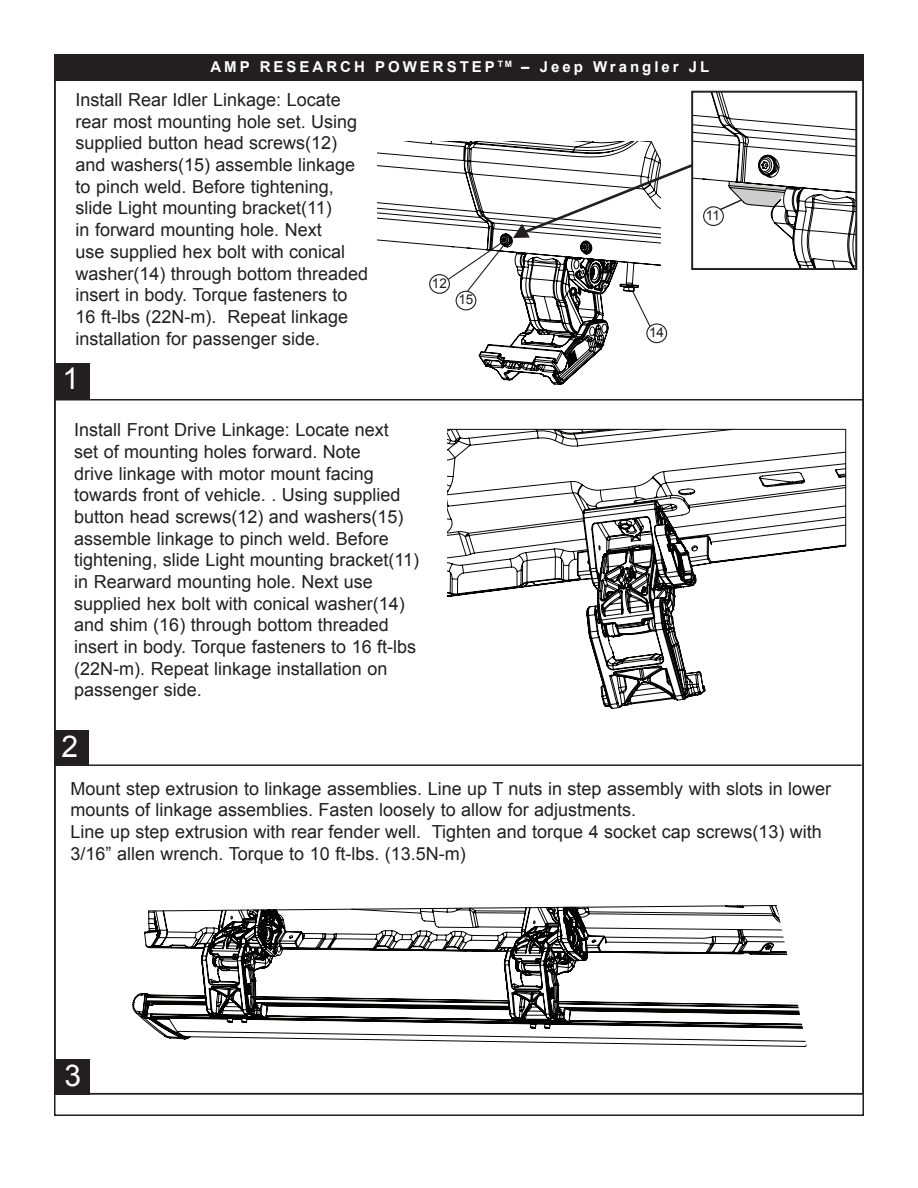
<style>
.page{position:relative;width:918px;height:1188px;background:#fff}
.page>*{position:absolute;margin:0;border:0;box-sizing:border-box;transform-origin:0 0}
.t1{font:30px "Arial";color:#fff}
.t2{font:18px/21.8px "Arial";color:#231f20}
.t3{font:700 15px "Arial";letter-spacing:.2em;color:#fff}
.t4{font:13.5px "Arial";color:#231f20}
</style>
<div class="page">
<div style="left:54px;top:55px;width:809px;height:26px;background:#231f20"></div>
<hr style="left:54px;top:399px;width:809px;height:1px;background:#231f20">
<hr style="left:54px;top:764px;width:808px;height:2px;background:#231f20">
<svg style="left:447px;top:428px;width:400px;height:281px"></svg>
<svg style="left:132px;top:905px;width:675px;height:142px"></svg>
<svg style="left:478px;top:344px;width:127px;height:41px"></svg>
<svg style="left:378px;top:92px;width:478px;height:252px"></svg>
<div style="left:55px;top:363px;width:35px;height:36px;background:#231f20"></div>
<div style="left:54px;top:730px;width:34px;height:36px;background:#231f20"></div>
<div style="left:55px;top:1059px;width:35px;height:36px;background:#231f20"></div>
<p class="t3" style="left:210px;top:57px;width:500px">AMP RESEARCH POWERSTEP <sup>TM</sup> – Jeep Wrangler JL</p>
<p class="t2" style="left:76px;top:89px;width:294px">Install Rear Idler Linkage: Locate rear most mounting hole set. Using supplied button head screws(12) and washers(15) assemble linkage to pinch weld. Before tightening, slide Light mounting bracket(11)<br>in forward mounting hole. Next<br>use supplied hex bolt with conical washer(14) through bottom threaded insert in body. Torque fasteners to 16 ft-lbs (22N-m). Repeat linkage installation for passenger side.</p>
<p class="t4" style="left:706px;top:206px;width:16px">11</p>
<p class="t4" style="left:432px;top:274px;width:17px">12</p>
<p class="t4" style="left:458px;top:291px;width:17px">15</p>
<p class="t4" style="left:649px;top:323px;width:17px">14</p>
<h1 class="t1" style="left:63px;top:359px;width:18px">1</h1>
<p class="t2" style="left:74px;top:419px;width:346px">Install Front Drive Linkage: Locate next<br>set of mounting holes forward. Note<br>drive linkage with motor mount facing towards front of vehicle. . Using supplied button head screws(12) and washers(15) assemble linkage to pinch weld. Before tightening, slide Light mounting bracket(11) in Rearward mounting hole. Next use supplied hex bolt with conical washer(14) and shim (16) through bottom threaded insert in body. Torque fasteners to 16 ft-lbs (22N-m). Repeat linkage installation on passenger side.</p>
<h1 class="t1" style="left:61px;top:727px;width:18px">2</h1>
<p class="t2" style="left:71px;top:778px;width:762px">Mount step extrusion to linkage assemblies. Line up T nuts in step assembly with slots in lower mounts of linkage assemblies. Fasten loosely to allow for adjustments.<br>Line up step extrusion with rear fender well. Tighten and torque 4 socket cap screws(13) with 3/16” allen wrench. Torque to 10 ft-lbs. (13.5N-m)</p>
<h1 class="t1" style="left:65px;top:1056px;width:18px">3</h1>
</div>
